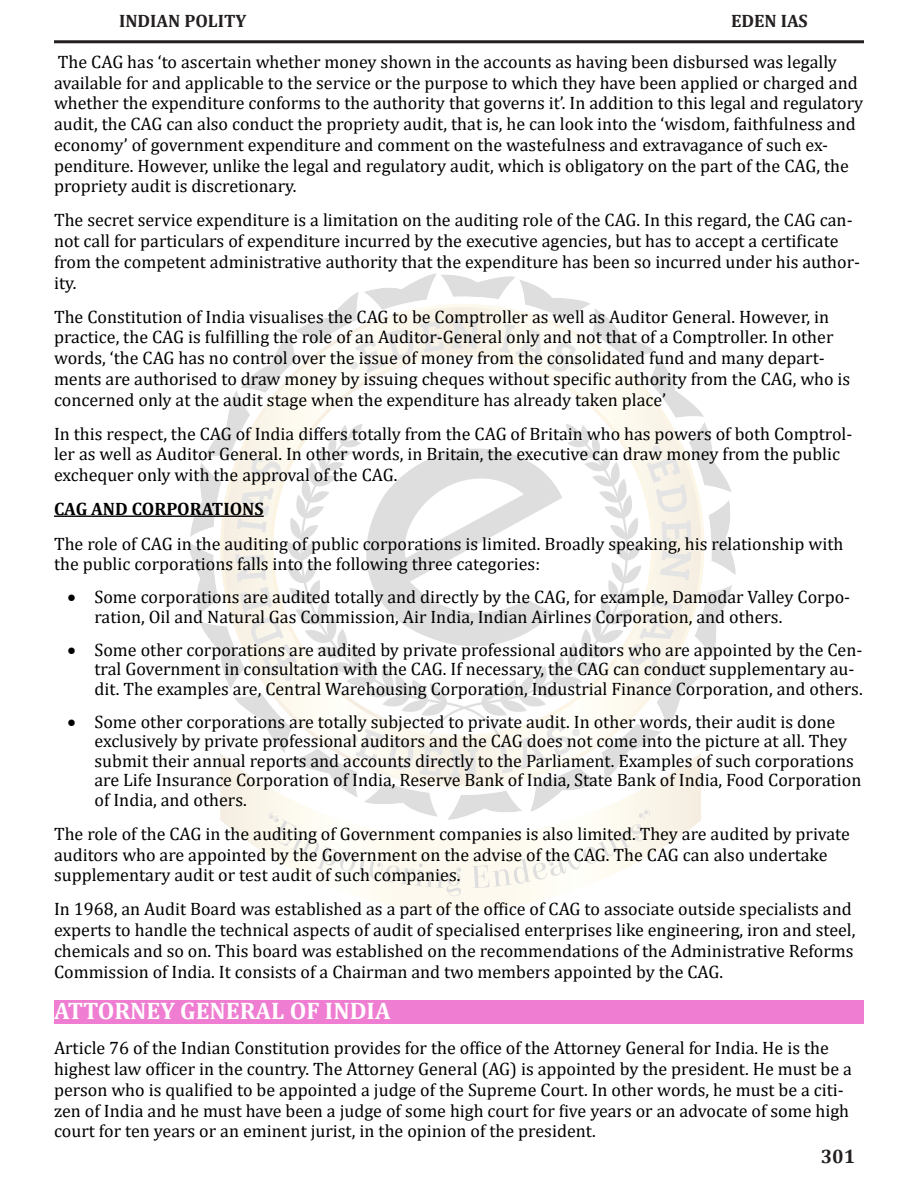
<style>
.page{position:relative;width:918px;height:1188px;background:#fff}
.page>*{position:absolute;margin:0;border:0;box-sizing:border-box;transform-origin:0 0}
.t1{font:700 24px "Cambria";color:#fff}
.t2{font:700 19.5px "Cambria";color:#231f20}
.t3{font:18px/20.7px "Cambria";color:#000}
.t4{font:700 18px "Cambria";color:#231f20}
.t5{font:700 18px "Cambria";color:#000}
</style>
<div class="page">
<img style="left:115px;top:273px;width:621px;height:638px">
<hr style="left:54px;top:40px;width:810px;height:3px;background:#231f20">
<hr style="left:54px;top:516px;width:210px;height:1px;background:#000">
<div style="left:54px;top:1000px;width:810px;height:24px;background:#ef7dd1"></div>
<p class="t4" style="left:119px;top:9px;width:129px">INDIAN POLITY</p>
<p class="t4" style="left:731px;top:9px;width:78px">EDEN IAS</p>
<p class="t3" style="left:54px;top:51px;width:811px">The CAG has ‘to ascertain whether money shown in the accounts as having been disbursed was legally available for and applicable to the service or the purpose to which they have been applied or charged and whether the expenditure conforms to the authority that governs it’. In addition to this legal and regulatory audit, the CAG can also conduct the propriety audit, that is, he can look into the ‘wisdom, faithfulness and economy’ of government expenditure and comment on the wastefulness and extravagance of such ex&shy;penditure. However, unlike the legal and regulatory audit, which is obligatory on the part of the CAG, the propriety audit is discretionary.</p>
<p class="t3" style="left:54px;top:210px;width:808px">The secret service expenditure is a limitation on the auditing role of the CAG. In this regard, the CAG can&shy;not call for particulars of expenditure incurred by the executive agencies, but has to accept a certificate from the competent administrative authority that the expenditure has been so incurred under his author&shy;ity.</p>
<p class="t3" style="left:54px;top:306px;width:798px">The Constitution of India visualises the CAG to be Comptroller as well as Auditor General. However, in practice, the CAG is fulfilling the role of an Auditor-General only and not that of a Comptroller. In other words, ‘the CAG has no control over the issue of money from the consolidated fund and many depart&shy;ments are authorised to draw money by issuing cheques without specific authority from the CAG, who is concerned only at the audit stage when the expenditure has already taken place’</p>
<p class="t3" style="left:54px;top:423px;width:800px">In this respect, the CAG of India differs totally from the CAG of Britain who has powers of both Comptrol&shy;ler as well as Auditor General. In other words, in Britain, the executive can draw money from the public exchequer only with the approval of the CAG.</p>
<p class="t5" style="left:54px;top:496px;width:211px">CAG AND CORPORATIONS</p>
<p class="t3" style="left:54px;top:533px;width:791px">The role of CAG in the auditing of public corporations is limited. Broadly speaking, his relationship with the public corporations falls into the following three categories:</p>
<p class="t3" style="left:94px;top:587px;width:757px;line-height:19.5px;text-indent:-27px">• Some corporations are audited totally and directly by the CAG, for example, Damodar Valley Corpo&shy;ration, Oil and Natural Gas Commission, Air India, Indian Airlines Corporation, and others.</p>
<p class="t3" style="left:94px;top:640px;width:770px;line-height:19.5px;text-indent:-27px">• Some other corporations are audited by private professional auditors who are appointed by the Cen&shy;tral Government in consultation with the CAG. If necessary, the CAG can conduct supplementary au&shy;dit. The examples are, Central Warehousing Corporation, Industrial Finance Corporation, and others.</p>
<p class="t3" style="left:94px;top:712px;width:768px;line-height:19.5px;text-indent:-27px">• Some other corporations are totally subjected to private audit. In other words, their audit is done exclusively by private professional auditors and the CAG does not come into the picture at all. They submit their annual reports and accounts directly to the Parliament. Examples of such corporations are Life Insurance Corporation of India, Reserve Bank of India, State Bank of India, Food Corporation of India, and others.</p>
<p class="t3" style="left:54px;top:823px;width:797px">The role of the CAG in the auditing of Government companies is also limited. They are audited by private auditors who are appointed by the Government on the advise of the CAG. The CAG can also undertake supplementary audit or test audit of such companies.</p>
<p class="t3" style="left:54px;top:899px;width:803px">In 1968, an Audit Board was established as a part of the office of CAG to associate outside specialists and experts to handle the technical aspects of audit of specialised enterprises like engineering, iron and steel, chemicals and so on. This board was established on the recommendations of the Administrative Reforms Commission of India. It consists of a Chairman and two members appointed by the CAG.</p>
<p class="t1" style="left:54px;top:994px;width:338px">ATTORNEY GENERAL OF INDIA</p>
<p class="t3" style="left:54px;top:1038px;width:800px">Article 76 of the Indian Constitution provides for the office of the Attorney General for India. He is the highest law officer in the country. The Attorney General (AG) is appointed by the president. He must be a person who is qualified to be appointed a judge of the Supreme Court. In other words, he must be a citi&shy;zen of India and he must have been a judge of some high court for five years or an advocate of some high court for ten years or an eminent jurist, in the opinion of the president.</p>
<p class="t2" style="left:821px;top:1142px;width:36px">301</p>
</div>
